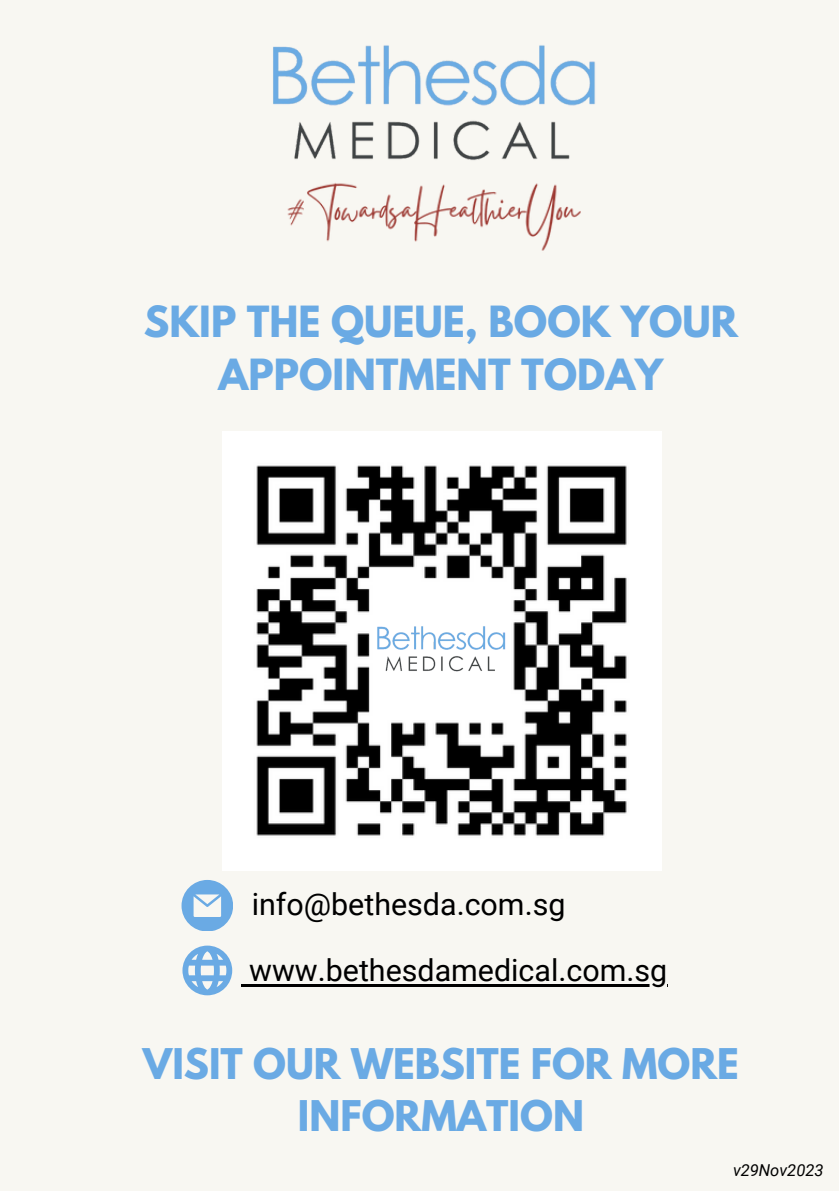
<style>
.page{position:relative;width:839px;height:1191px;background:#fff}
.page>*{position:absolute;margin:0;border:0;box-sizing:border-box;transform-origin:0 0}
.t1{font:700 38px/52.4px "League Spartan";color:#6aaae4;text-align:center}
.t2{font:700 37.4px/51.6px "League Spartan";color:#6aaae4;text-align:center}
.t3{font:30.4px "Roboto";color:#000}
.t4{font:italic 16.4px "Roboto";color:#000}
</style>
<div class="page">
<div style="left:0;top:0;width:838px;height:1191px;background:#f8f7f2"></div>
<img style="left:222px;top:431px;width:439px;height:439px">
<img style="left:373px;top:584px;width:134px;height:134px">
<svg style="left:181px;top:880px;width:51px;height:51px"></svg>
<svg style="left:182px;top:946px;width:50px;height:49px"></svg>
<svg style="left:241px;top:984px;width:8px;height:3px"></svg>
<hr style="left:249px;top:984px;width:418px;height:3px;background:#000">
<img style="left:273px;top:45px;width:272px;height:60px">
<img style="left:277px;top:50px;width:318px;height:201px">
<h1 class="t1" style="left:144px;top:301px;width:596px">SKIP THE QUEUE, BOOK YOUR<br>APPOINTMENT TODAY</h1>
<p class="t3" style="left:252px;top:886px;width:315px">info@bethesda.com.sg</p>
<p class="t3" style="left:249px;top:953px;width:419px">www.bethesdamedical.com.sg</p>
<h2 class="t2" style="left:143px;top:1043px;width:597px">VISIT OUR WEBSITE FOR MORE<br>INFORMATION</h2>
<h2 class="t4" style="left:733px;top:1161px;width:92px">v29Nov2023</h2>
</div>
